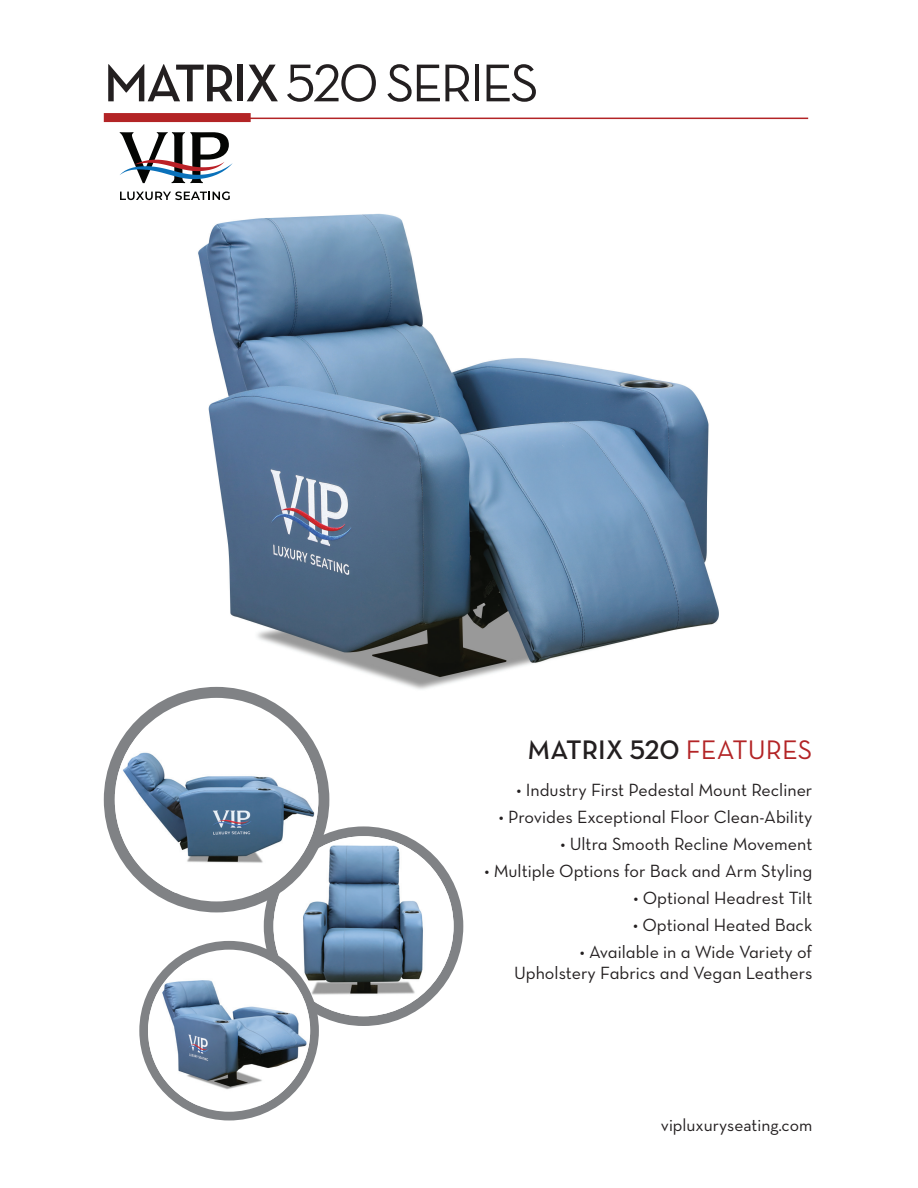
<style>
.page{position:relative;width:918px;height:1188px;background:#fff}
.page>*{position:absolute;margin:0;border:0;box-sizing:border-box;transform-origin:0 0}
.t1{font:54px "Neutra Text Book Alt";letter-spacing:-.05em;color:#231f20}
.t2{font:27.3px "Neutra Text Demi Alt";color:#231f20}
.t3{font:18px/21px "Neutra Text Book Alt";color:#231f20;text-align:right}
.t4{font:17.55px "Neutra Text";color:#231f20}
.s1{font-family:"Neutra Text";font-weight:600}
.s2{font-family:"Neutra Text Book Alt";color:#b32426}
</style>
<div class="page">
<img style="left:131px;top:213px;width:588px;height:513px">
<div style="left:264px;top:826px;width:199px;height:200px;background:#808285;border-radius:50%"></div>
<img style="left:274px;top:836px;width:180px;height:180px;border-radius:90px">
<div style="left:104px;top:687px;width:225px;height:225px;background:#808285;border-radius:50%"></div>
<div style="left:115px;top:698px;width:203px;height:203px;background:#fff;border-radius:50%"></div>
<img style="left:115px;top:726px;width:203px;height:167px">
<svg style="left:119px;top:132px;width:114px;height:51px"></svg>
<svg style="left:120px;top:191px;width:110px;height:9px"></svg>
<hr style="left:106px;top:118px;width:702px;height:1px;background:#b32426">
<div style="left:104px;top:113px;width:147px;height:9px;background:#b32426"></div>
<div style="left:139px;top:941px;width:180px;height:179px;background:#808285;border-radius:50%"></div>
<div style="left:148px;top:950px;width:162px;height:162px;background:#fff;border-radius:50%"></div>
<img style="left:148px;top:961px;width:162px;height:145px">
<h1 class="t1" style="left:104px;top:50px;width:437px"><span class="s1">MATRIX</span> 520 SERIES</h1>
<h2 class="t2" style="left:527px;top:733px;width:287px">MATRIX 520 <span class="s2">FEATURES</span></h2>
<p class="t3" style="left:516px;top:779px;width:297px">• Industry First Pedestal Mount Recliner</p>
<p class="t3" style="left:499px;top:806px;width:315px">• Provides Exceptional Floor Clean-Ability</p>
<p class="t3" style="left:561px;top:833px;width:253px">• Ultra Smooth Recline Movement</p>
<p class="t3" style="left:485px;top:860px;width:329px">• Multiple Options for Back and Arm Styling</p>
<p class="t3" style="left:634px;top:887px;width:180px">• Optional Headrest Tilt</p>
<p class="t3" style="left:633px;top:914px;width:181px">• Optional Heated Back</p>
<p class="t3" style="left:514px;top:941px;width:300px">• Available in a Wide Variety of<br>Upholstery Fabrics and Vegan Leathers</p>
<p class="t4" style="left:661px;top:1114px;width:153px">vipluxuryseating.com</p>
</div>
